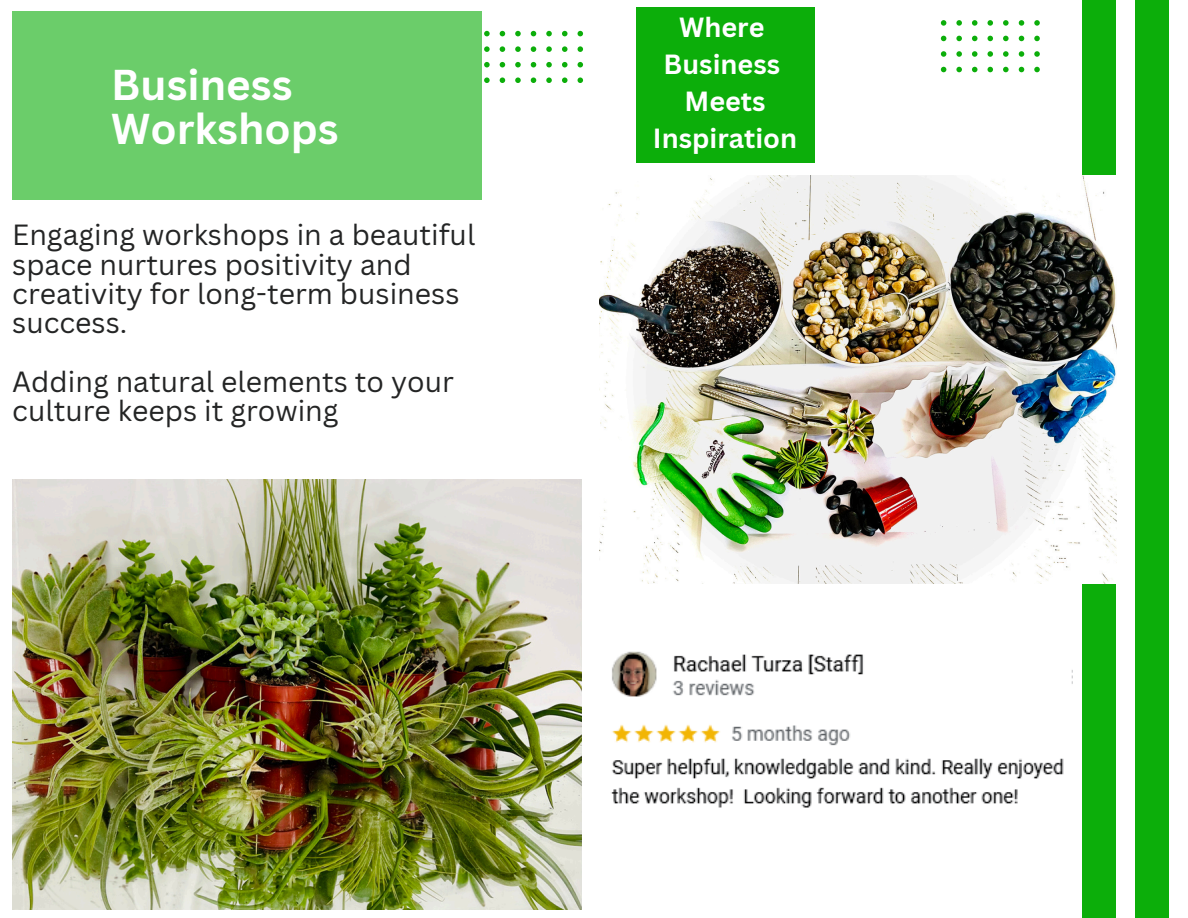
<style>
.page{position:relative;width:1188px;height:918px;background:#fff}
.page>*{position:absolute;margin:0;border:0;box-sizing:border-box;transform-origin:0 0}
.t1{font:700 42px/43.8px "Canva Sans";color:#fff}
.t2{font:28.35px/29.2px "Canva Sans";color:#242525}
.t3{font:700 27px/37.2px "Canva Sans";color:#fff;text-align:center}
</style>
<div class="page">
<div style="left:1082px;top:0;width:34px;height:918px;background:#0cae0a"></div>
<div style="left:1135px;top:0;width:34px;height:918px;background:#0cae0a"></div>
<img style="left:599px;top:176px;width:517px;height:407px">
<div style="left:12px;top:12px;width:469px;height:188px;background:#6bcd6a"></div>
<div style="left:636px;top:7px;width:178px;height:155px;background:#0cae0a"></div>
<svg style="left:546px;top:31px;width:6px;height:5px"></svg>
<svg style="left:562px;top:31px;width:6px;height:5px"></svg>
<svg style="left:578px;top:31px;width:5px;height:5px"></svg>
<svg style="left:531px;top:31px;width:5px;height:5px"></svg>
<svg style="left:515px;top:31px;width:6px;height:5px"></svg>
<svg style="left:546px;top:46px;width:6px;height:6px"></svg>
<svg style="left:562px;top:46px;width:6px;height:6px"></svg>
<svg style="left:578px;top:46px;width:5px;height:6px"></svg>
<svg style="left:531px;top:46px;width:5px;height:6px"></svg>
<svg style="left:515px;top:46px;width:6px;height:6px"></svg>
<svg style="left:546px;top:62px;width:6px;height:5px"></svg>
<svg style="left:562px;top:62px;width:6px;height:5px"></svg>
<svg style="left:578px;top:62px;width:5px;height:5px"></svg>
<svg style="left:531px;top:62px;width:5px;height:5px"></svg>
<svg style="left:515px;top:62px;width:6px;height:5px"></svg>
<svg style="left:546px;top:77px;width:6px;height:6px"></svg>
<svg style="left:562px;top:77px;width:6px;height:6px"></svg>
<svg style="left:578px;top:77px;width:5px;height:6px"></svg>
<svg style="left:531px;top:77px;width:5px;height:6px"></svg>
<svg style="left:515px;top:77px;width:6px;height:6px"></svg>
<svg style="left:500px;top:31px;width:5px;height:5px"></svg>
<svg style="left:484px;top:31px;width:6px;height:5px"></svg>
<svg style="left:500px;top:46px;width:5px;height:6px"></svg>
<svg style="left:484px;top:46px;width:6px;height:6px"></svg>
<svg style="left:500px;top:62px;width:5px;height:5px"></svg>
<svg style="left:484px;top:62px;width:6px;height:5px"></svg>
<svg style="left:500px;top:77px;width:5px;height:6px"></svg>
<svg style="left:484px;top:77px;width:6px;height:6px"></svg>
<svg style="left:1003px;top:20px;width:6px;height:6px"></svg>
<svg style="left:1019px;top:20px;width:5px;height:6px"></svg>
<svg style="left:1034px;top:20px;width:6px;height:6px"></svg>
<svg style="left:988px;top:20px;width:5px;height:6px"></svg>
<svg style="left:972px;top:20px;width:6px;height:6px"></svg>
<svg style="left:1003px;top:36px;width:6px;height:5px"></svg>
<svg style="left:1019px;top:36px;width:5px;height:5px"></svg>
<svg style="left:1034px;top:36px;width:6px;height:5px"></svg>
<svg style="left:988px;top:36px;width:5px;height:5px"></svg>
<svg style="left:972px;top:36px;width:6px;height:5px"></svg>
<svg style="left:1003px;top:51px;width:6px;height:6px"></svg>
<svg style="left:1019px;top:51px;width:5px;height:6px"></svg>
<svg style="left:1034px;top:51px;width:6px;height:6px"></svg>
<svg style="left:988px;top:51px;width:5px;height:6px"></svg>
<svg style="left:972px;top:51px;width:6px;height:6px"></svg>
<svg style="left:1003px;top:67px;width:6px;height:5px"></svg>
<svg style="left:1019px;top:67px;width:5px;height:5px"></svg>
<svg style="left:1034px;top:67px;width:6px;height:5px"></svg>
<svg style="left:988px;top:67px;width:5px;height:5px"></svg>
<svg style="left:972px;top:67px;width:6px;height:5px"></svg>
<svg style="left:956px;top:20px;width:6px;height:6px"></svg>
<svg style="left:941px;top:20px;width:5px;height:6px"></svg>
<svg style="left:956px;top:36px;width:6px;height:5px"></svg>
<svg style="left:941px;top:36px;width:5px;height:5px"></svg>
<svg style="left:956px;top:51px;width:6px;height:6px"></svg>
<svg style="left:941px;top:51px;width:5px;height:6px"></svg>
<svg style="left:956px;top:67px;width:6px;height:5px"></svg>
<svg style="left:941px;top:67px;width:5px;height:5px"></svg>
<img style="left:611px;top:651px;width:462px;height:157px">
<img style="left:12px;top:480px;width:569px;height:429px">
<p class="t1" style="left:111px;top:62px;width:229px">Business<br>Workshops</p>
<p class="t2" style="left:12px;top:220px;width:465px">Engaging workshops in a beautiful space nurtures positivity and creativity for long-term business success.</p>
<h2 class="t2" style="left:12px;top:366px;width:443px">Adding natural elements to your culture keeps it growing</h2>
<p class="t3" style="left:653px;top:8px;width:146px">Where<br>Business<br>Meets<br>Inspiration</p>
</div>
